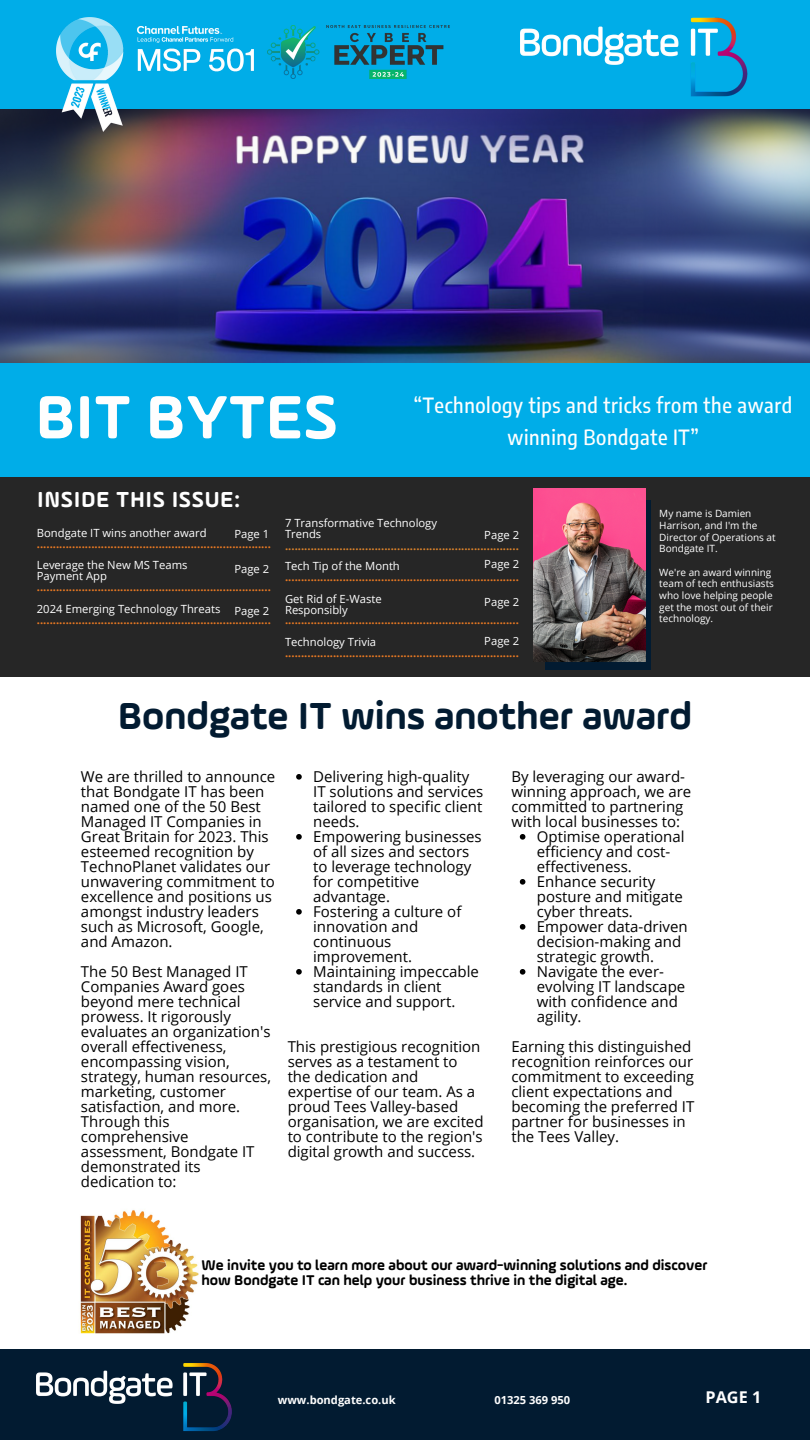
<style>
.page{position:relative;width:810px;height:1440px;background:#fff}
.page>*{position:absolute;margin:0;border:0;box-sizing:border-box;transform-origin:0 0}
.t1{font:700 65px "Ample Soft";color:#fefefe}
.t2{font:700 40px "Ample Soft";color:#021b31}
.t3{font:700 23.12px "Ample Soft";letter-spacing:.03em;color:#fff}
.t4{font:500 21px "Encode Sans Condensed";letter-spacing:.03em;color:#fefefe}
.t5{font:700 16.25px "Open Sans";color:#fefefe}
.t6{font:15px/15px "Open Sans";color:#000}
.t7{font:700 15px/15px "Ample Soft";color:#000}
.t8{font:700 11.25px/10.9px "Open Sans";color:#e87923}
.t9{font:11.25px "Open Sans";color:#fff}
.t10{font:700 11.25px "Open Sans";color:#da822b}
.t11{font:700 11.12px "Open Sans";color:#fefefe}
.t12{font:10px/11.6px "Open Sans";color:#fff}
.s1{font-weight:400;color:#fff}
</style>
<div class="page">
<div style="left:0;top:473px;width:810px;height:204px;background:#262626"></div>
<div style="left:545px;top:500px;width:106px;height:170px;background:#021b31"></div>
<img style="left:0;top:108px;width:810px;height:256px">
<div style="left:0;top:0;width:810px;height:108px;background:#00ade8"></div>
<img style="left:521px;top:17px;width:227px;height:80px">
<img style="left:57px;top:17px;width:197px;height:115px">
<img style="left:267px;top:25px;width:182px;height:54px">
<div style="left:0;top:364px;width:810px;height:113px;background:#00ade8"></div>
<img style="left:80px;top:1210px;width:119px;height:124px">
<div style="left:0;top:1349px;width:810px;height:91px;background:#021b31"></div>
<img style="left:36px;top:1363px;width:196px;height:69px">
<img style="left:534px;top:489px;width:112px;height:172px">
<svg style="left:296px;top:774px;width:6px;height:6px"></svg>
<svg style="left:296px;top:834px;width:6px;height:6px"></svg>
<svg style="left:296px;top:909px;width:6px;height:6px"></svg>
<svg style="left:296px;top:969px;width:6px;height:6px"></svg>
<svg style="left:520px;top:834px;width:5px;height:6px"></svg>
<svg style="left:520px;top:879px;width:5px;height:6px"></svg>
<svg style="left:520px;top:924px;width:5px;height:6px"></svg>
<svg style="left:520px;top:969px;width:5px;height:6px"></svg>
<p class="t1" style="left:35px;top:390px;width:304px">BIT BYTES</p>
<p class="t3" style="left:37px;top:489px;width:204px">INSIDE THIS ISSUE:</p>
<p class="t4" style="left:414px;top:391px;width:380px">“Technology tips and tricks from the award</p>
<p class="t4" style="left:508px;top:424px;width:193px">winning Bondgate IT”</p>
<p class="t8" style="left:37px;top:527px;width:236px"><span class="s1">Bondgate IT wins another award </span>.........................................................................</p>
<p class="t9" style="left:37px;top:557px;width:152px">Leverage the New MS Teams</p>
<p class="t9" style="left:37px;top:568px;width:72px">Payment App</p>
<p class="t8" style="left:37px;top:581px;width:236px">.........................................................................</p>
<p class="t9" style="left:37px;top:601px;width:185px">2024 Emerging Technology Threats</p>
<p class="t8" style="left:37px;top:614px;width:236px">.........................................................................</p>
<p class="t9" style="left:234px;top:526px;width:36px">Page 1</p>
<p class="t9" style="left:234px;top:561px;width:36px">Page 2</p>
<p class="t9" style="left:234px;top:603px;width:36px">Page 2</p>
<p class="t9" style="left:285px;top:515px;width:154px">7 Transformative Technology</p>
<p class="t9" style="left:285px;top:526px;width:38px">Trends</p>
<p class="t10" style="left:285px;top:538px;width:235px">.........................................................................</p>
<p class="t8" style="left:285px;top:560px;width:235px"><span class="s1">Tech Tip of the Month </span>.........................................................................</p>
<p class="t9" style="left:285px;top:591px;width:98px">Get Rid of E-Waste</p>
<p class="t9" style="left:285px;top:602px;width:64px">Responsibly</p>
<p class="t8" style="left:285px;top:615px;width:235px">.........................................................................</p>
<p class="t9" style="left:285px;top:634px;width:93px">Technology Trivia</p>
<p class="t8" style="left:285px;top:647px;width:235px">.........................................................................</p>
<p class="t9" style="left:484px;top:527px;width:36px">Page 2</p>
<p class="t9" style="left:484px;top:556px;width:36px">Page 2</p>
<p class="t9" style="left:484px;top:594px;width:36px">Page 2</p>
<p class="t9" style="left:484px;top:633px;width:36px">Page 2</p>
<p class="t12" style="left:659px;top:508px;width:118px">My name is Damien<br>Harrison, and I'm the<br>Director of Operations at<br>Bondgate IT.</p>
<p class="t12" style="left:659px;top:566px;width:116px">We're an award winning team of tech enthusiasts who love helping people get the most out of their technology.</p>
<p class="t2" style="left:118px;top:699px;width:576px">Bondgate IT wins another award</p>
<p class="t6" style="left:81px;top:768px;width:196px">We are thrilled to announce that Bondgate IT has been named one of the 50 Best<br>Managed IT Companies in<br>Great Britain for 2023. This esteemed recognition by<br>TechnoPlanet validates our unwavering commitment to excellence and positions us amongst industry leaders such as Microsoft, Google, and Amazon.</p>
<p class="t6" style="left:81px;top:963px;width:192px">The 50 Best Managed IT<br>Companies Award goes beyond mere technical prowess. It rigorously evaluates an organization's overall effectiveness, encompassing vision, strategy, human resources, marketing, customer satisfaction, and more.<br>Through this comprehensive assessment, Bondgate IT demonstrated its dedication to:</p>
<p class="t6" style="left:313px;top:768px;width:172px">Delivering high-quality<br>IT solutions and services tailored to specific client needs.</p>
<p class="t6" style="left:313px;top:828px;width:170px">Empowering businesses of all sizes and sectors to leverage technology for competitive advantage.</p>
<p class="t6" style="left:313px;top:903px;width:150px">Fostering a culture of innovation and continuous improvement.</p>
<p class="t6" style="left:313px;top:963px;width:167px">Maintaining impeccable standards in client service and support.</p>
<p class="t6" style="left:288px;top:1038px;width:197px">This prestigious recognition serves as a testament to the dedication and expertise of our team. As a proud Tees Valley-based organisation, we are excited to contribute to the region's digital growth and success.</p>
<p class="t6" style="left:511px;top:768px;width:181px">By leveraging our award&shy;winning approach, we are committed to partnering with local businesses to:</p>
<p class="t6" style="left:537px;top:828px;width:149px">Optimise operational efficiency and cost&shy;effectiveness.</p>
<p class="t6" style="left:537px;top:873px;width:147px">Enhance security posture and mitigate cyber threats.</p>
<p class="t6" style="left:537px;top:918px;width:152px">Empower data-driven decision-making and strategic growth.</p>
<p class="t6" style="left:537px;top:963px;width:150px">Navigate the ever&shy;evolving IT landscape with confidence and agility.</p>
<p class="t6" style="left:511px;top:1038px;width:184px">Earning this distinguished recognition reinforces our commitment to exceeding client expectations and becoming the preferred IT partner for businesses in the Tees Valley.</p>
<p class="t7" style="left:201px;top:1259px;width:508px">We invite you to learn more about our award-winning solutions and discover how Bondgate IT can help your business thrive in the digital age.</p>
<p class="t11" style="left:278px;top:1392px;width:119px">www.bondgate.co.uk</p>
<p class="t11" style="left:494px;top:1392px;width:77px">01325 369 950</p>
<p class="t5" style="left:706px;top:1386px;width:57px">PAGE 1</p>
</div>
